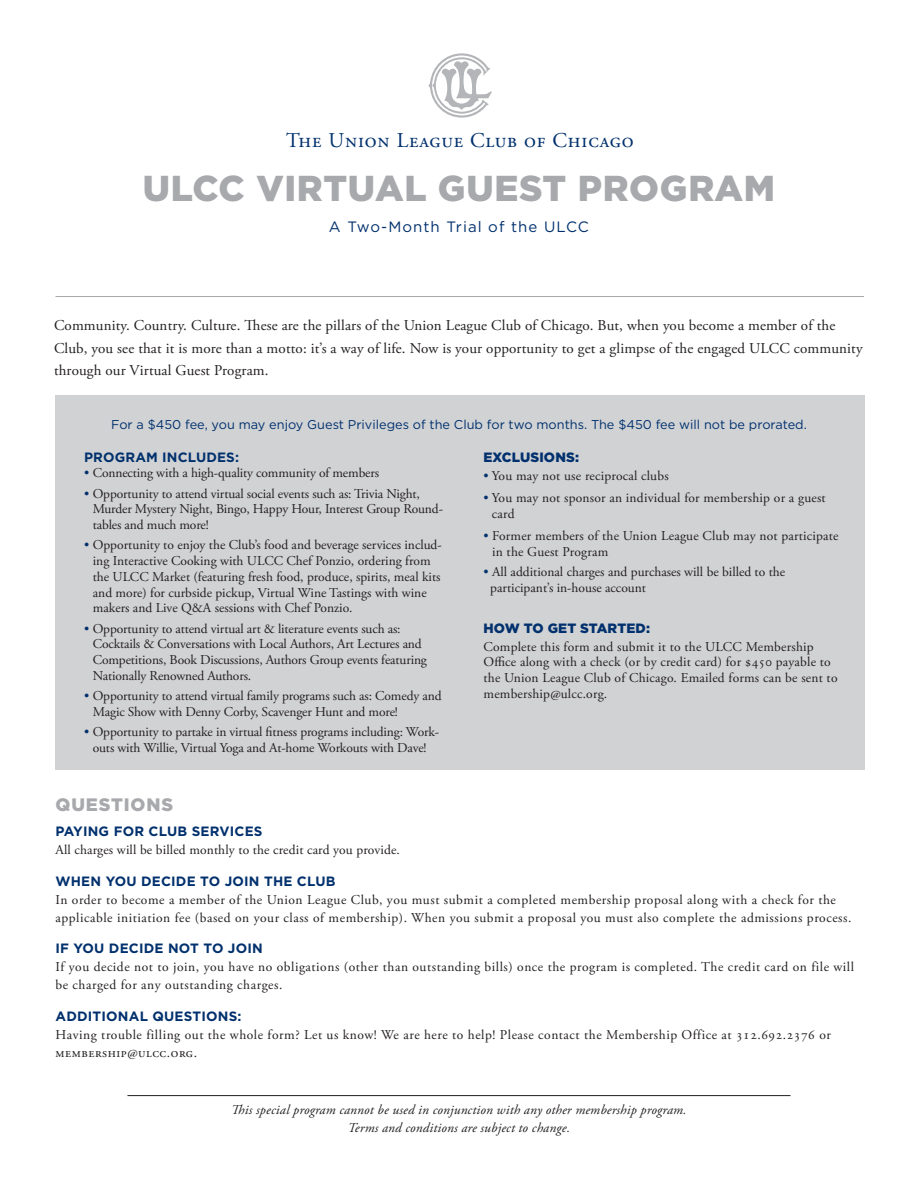
<style>
.page{position:relative;width:918px;height:1188px;background:#fff}
.page>*{position:absolute;margin:0;border:0;box-sizing:border-box;transform-origin:0 0}
.t1{font:900 36px "Gotham";letter-spacing:.02em;color:#a8a9ad}
.t2{font:21px "Adobe Garamond Pro";letter-spacing:.04em;color:#00306d}
.new_subhead{font:900 18px "Gotham";letter-spacing:.05em;color:#a8a9ad}
.t3{font:15px/22.5px "Adobe Garamond Pro";letter-spacing:.005em;color:#231f20}
.t4{font:15px "Gotham";letter-spacing:.07em;color:#00306d}
.t5{font:13.5px/15.8px "Adobe Garamond Pro";letter-spacing:-.005em;color:#231f20}
.t6{font:13.5px/18px "Adobe Garamond Pro";letter-spacing:.04em;color:#231f20}
.t7{font:13.5px/18px "Adobe Garamond Pro";letter-spacing:.035em;color:#231f20}
.t8{font:13.5px/15.8px "Adobe Garamond Pro";letter-spacing:.015em;color:#231f20}
.t9{font:italic 13.5px "Adobe Garamond Pro";letter-spacing:.015em;color:#231f20}
.t10{font:700 13.5px "Gotham";letter-spacing:.015em;color:#00306d}
.t11{font:900 13.5px "Gotham";letter-spacing:.01em;color:#00306d}
.t12{font:12.75px "Gotham";color:#00306d}
.s1{color:#00306d}
</style>
<div class="page">
<div style="left:56px;top:395px;width:809px;height:375px;background:#d1d2d4"></div>
<hr style="left:56px;top:296px;width:808px;height:1px;background:#a8a9ad">
<svg style="left:428px;top:53px;width:64px;height:65px"></svg>
<hr style="left:127px;top:1095px;width:664px;height:1px;background:#231f20">
<p class="t2" style="left:286px;top:128px;width:349px">The Union League Club of Chicago</p>
<p class="t1" style="left:143px;top:168px;width:634px">ULCC VIRTUAL GUEST PROGRAM</p>
<p class="t4" style="left:329px;top:218px;width:262px">A Two-Month Trial of the ULCC</p>
<p class="t3" style="left:54px;top:315px;width:810px">Community. Country. Culture. These are the pillars of the Union League Club of Chicago. But, when you become a member of the<br>Club, you see that it is more than a motto: it’s a way of life. Now is your opportunity to get a glimpse of the engaged ULCC community through our Virtual Guest Program.</p>
<p class="t12" style="left:111px;top:417px;width:697px">For a $450 fee, you may enjoy Guest Privileges of the Club for two months. The $450 fee will not be prorated.</p>
<p class="t10" style="left:84px;top:449px;width:156px">PROGRAM INCLUDES:</p>
<p class="t5" style="left:84px;top:466px;width:297px"><span class="s1">•</span> Connecting with a high-quality community of members</p>
<p class="t5" style="left:93px;top:486px;width:352px;text-indent:-9px"><span class="s1">•</span> Opportunity to attend virtual social events such as: Trivia Night,<br>Murder Mystery Night, Bingo, Happy Hour, Interest Group Round&shy;tables and much more!</p>
<p class="t5" style="left:93px;top:538px;width:351px;text-indent:-9px"><span class="s1">•</span> Opportunity to enjoy the Club’s food and beverage services includ&shy;ing Interactive Cooking with ULCC Chef Ponzio, ordering from the ULCC Market (featuring fresh food, produce, spirits, meal kits and more) for curbside pickup, Virtual Wine Tastings with wine makers and Live Q&amp;A sessions with Chef Ponzio.</p>
<p class="t5" style="left:93px;top:621px;width:336px;text-indent:-9px"><span class="s1">•</span> Opportunity to attend virtual art &amp; literature events such as:<br>Cocktails &amp; Conversations with Local Authors, Art Lectures and Competitions, Book Discussions, Authors Group events featuring Nationally Renowned Authors.</p>
<p class="t5" style="left:93px;top:688px;width:350px;text-indent:-9px"><span class="s1">•</span> Opportunity to attend virtual family programs such as: Comedy and<br>Magic Show with Denny Corby, Scavenger Hunt and more!</p>
<p class="t5" style="left:84px;top:724px;width:356px;text-align:center"><span class="s1">•</span> Opportunity to partake in virtual fitness programs including: Work&shy;outs with Willie, Virtual Yoga and At-home Workouts with Dave!</p>
<p class="t11" style="left:484px;top:449px;width:97px">EXCLUSIONS:</p>
<p class="t5" style="left:484px;top:468px;width:187px"><span class="s1">•</span> You may not use reciprocal clubs</p>
<p class="t5" style="left:492px;top:490px;width:335px;text-indent:-8px"><span class="s1">•</span> You may not sponsor an individual for membership or a guest card</p>
<p class="t5" style="left:492px;top:529px;width:348px;text-indent:-9px"><span class="s1">•</span> Former members of the Union League Club may not participate in the Guest Program</p>
<p class="t5" style="left:490px;top:565px;width:296px;text-indent:-7px"><span class="s1">•</span> All additional charges and purchases will be billed to the participant’s in-house account</p>
<p class="t11" style="left:484px;top:620px;width:168px">HOW TO GET STARTED:</p>
<p class="t8" style="left:484px;top:639px;width:356px">Complete this form and submit it to the ULCC Membership Office along with a check (or by credit card) for $450 payable to the Union League Club of Chicago. Emailed forms can be sent to membership@ulcc.org.</p>
<p class="new_subhead" style="left:56px;top:795px;width:119px">QUESTIONS</p>
<p class="t10" style="left:56px;top:824px;width:209px">PAYING FOR CLUB SERVICES</p>
<p class="t5" style="left:56px;top:842px;width:346px">All charges will be billed monthly to the credit card you provide.</p>
<p class="t10" style="left:56px;top:873px;width:282px">WHEN YOU DECIDE TO JOIN THE CLUB</p>
<p class="t7" style="left:56px;top:891px;width:797px">In order to become a member of the Union League Club, you must submit a completed membership proposal along with a check for the applicable initiation fee (based on your class of membership). When you submit a proposal you must also complete the admissions process.</p>
<p class="t10" style="left:56px;top:941px;width:209px">IF YOU DECIDE NOT TO JOIN</p>
<p class="t6" style="left:56px;top:958px;width:800px">If you decide not to join, you have no obligations (other than outstanding bills) once the program is completed. The credit card on file will be charged for any outstanding charges.</p>
<p class="t10" style="left:56px;top:1008px;width:188px">ADDITIONAL QUESTIONS:</p>
<p class="t6" style="left:56px;top:1026px;width:777px">Having trouble filling out the whole form? Let us know! We are here to help! Please contact the Membership Office at 312.692.2376 or membership@ulcc.org.</p>
<p class="t9" style="left:231px;top:1101px;width:457px">This special program cannot be used in conjunction with any other membership program.</p>
<p class="t9" style="left:348px;top:1119px;width:224px">Terms and conditions are subject to change.</p>
</div>
